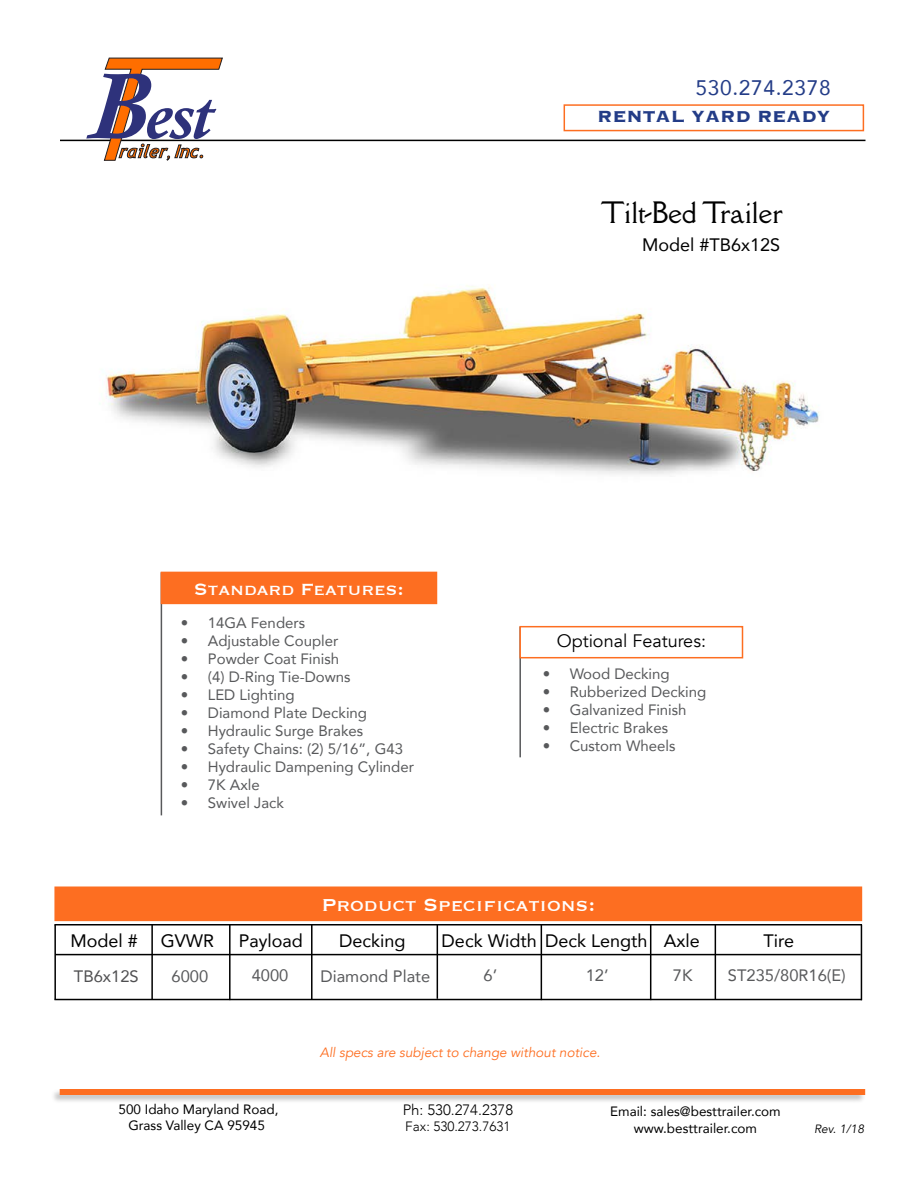
<style>
.page{position:relative;width:918px;height:1188px;background:#fff}
.page>*{position:absolute;margin:0;border:0;box-sizing:border-box;transform-origin:0 0}
.t1{font:27px "Della Respira";color:#000}
.t2{font:22.5px "Copperplate";color:#fff}
.t3{font:21px "Copperplate";color:#fff}
.t4{font:700 21px "Copperplate";color:#233c87}
.t5{font:21px "Avenir";letter-spacing:.03em;color:#233c87}
.t6{font:18px "Avenir";color:#000}
.t7{font:18px "Avenir";color:#000}
.t8{font:16.5px "Avenir";color:#58595b}
.t9{font:16.5px "Avenir";color:#4f4f51}
.t10{font:15px "Avenir";color:#58595b}
.t11{font:300 15px "Avenir";color:#000}
.t12{font:13.5px/16.2px "Avenir";color:#000;text-align:center}
.t13{font:italic 13.5px "Avenir";color:#fd6e21}
.t14{font:300 13.5px "Avenir";color:#000}
.t15{font:italic 12px "Avenir";color:#000}
</style>
<div class="page">
<img style="left:99px;top:285px;width:721px;height:190px">
<hr style="left:60px;top:140px;width:806px;height:1px;background:#000">
<hr style="left:519px;top:627px;width:2px;height:130px;background:#58595b">
<div style="left:519px;top:626px;width:224px;height:32px;border:2px solid #fd6e21"></div>
<div style="left:51px;top:1088px;width:815px;height:16px;background:#000;opacity:.25"></div>
<div style="left:60px;top:1089px;width:805px;height:6px;background:#fd6e21"></div>
<hr style="left:55px;top:954px;width:806px;height:1px;background:#000">
<hr style="left:151px;top:925px;width:2px;height:75px;background:#000">
<hr style="left:229px;top:925px;width:2px;height:75px;background:#000">
<hr style="left:311px;top:925px;width:2px;height:75px;background:#000">
<hr style="left:437px;top:925px;width:1px;height:74px;background:#000">
<hr style="left:541px;top:925px;width:1px;height:75px;background:#000">
<hr style="left:650px;top:925px;width:1px;height:75px;background:#000">
<hr style="left:715px;top:925px;width:1px;height:75px;background:#000">
<hr style="left:54px;top:924px;width:808px;height:2px;background:#000">
<hr style="left:54px;top:925px;width:2px;height:75px;background:#000">
<hr style="left:861px;top:925px;width:1px;height:75px;background:#000">
<div style="left:55px;top:887px;width:806px;height:33px;background:#fd6e21"></div>
<div style="left:54px;top:886px;width:808px;height:35px;border:2px solid #fd6e21"></div>
<hr style="left:54px;top:999px;width:808px;height:1px;background:#000">
<hr style="left:161px;top:572px;width:1px;height:243px;background:#58595b">
<div style="left:161px;top:572px;width:275px;height:31px;background:#fd6e21"></div>
<div style="left:161px;top:572px;width:276px;height:32px;border:2px solid #fd6e21"></div>
<div style="left:564px;top:104px;width:300px;height:27px;border:2px solid #fd6e21"></div>
<svg style="left:86px;top:57px;width:137px;height:104px"></svg>
<p class="t5" style="left:696px;top:70px;width:137px">530.274.2378</p>
<p class="t4" style="left:597px;top:102px;width:235px">RENTAL YARD READY</p>
<p class="t1" style="left:601px;top:194px;width:183px">Tilt-Bed Trailer</p>
<p class="t6" style="left:642px;top:230px;width:140px">Model #TB6x12S</p>
<p class="t3" style="left:194px;top:576px;width:212px">Standard Features:</p>
<p class="t10" style="left:181px;top:610px;width:126px">• 14GA Fenders</p>
<p class="t10" style="left:181px;top:628px;width:159px">• Adjustable Coupler</p>
<p class="t10" style="left:181px;top:646px;width:160px">• Powder Coat Finish</p>
<p class="t10" style="left:181px;top:664px;width:171px">• (4) D-Ring Tie-Downs</p>
<p class="t10" style="left:181px;top:682px;width:115px">• LED Lighting</p>
<p class="t10" style="left:181px;top:700px;width:188px">• Diamond Plate Decking</p>
<p class="t10" style="left:181px;top:718px;width:184px">• Hydraulic Surge Brakes</p>
<p class="t10" style="left:181px;top:736px;width:224px">• Safety Chains: (2) 5/16”, G43</p>
<p class="t10" style="left:181px;top:754px;width:235px">• Hydraulic Dampening Cylinder</p>
<p class="t10" style="left:181px;top:772px;width:80px">• 7K Axle</p>
<p class="t10" style="left:181px;top:790px;width:105px">• Swivel Jack</p>
<p class="t7" style="left:557px;top:630px;width:151px">Optional Features:</p>
<p class="t10" style="left:543px;top:662px;width:129px">• Wood Decking</p>
<p class="t10" style="left:543px;top:680px;width:165px">• Rubberized Decking</p>
<p class="t10" style="left:543px;top:698px;width:145px">• Galvanized Finish</p>
<p class="t10" style="left:543px;top:716px;width:127px">• Electric Brakes</p>
<p class="t10" style="left:543px;top:734px;width:134px">• Custom Wheels</p>
<p class="t2" style="left:321px;top:890px;width:275px">Product Specifications:</p>
<p class="t6" style="left:70px;top:926px;width:69px">Model #</p>
<p class="t6" style="left:161px;top:926px;width:55px">GVWR</p>
<p class="t6" style="left:339px;top:926px;width:68px">Decking</p>
<p class="t6" style="left:442px;top:926px;width:97px">Deck Width</p>
<p class="t6" style="left:545px;top:926px;width:104px">Deck Length</p>
<p class="t6" style="left:664px;top:926px;width:38px">Axle</p>
<p class="t6" style="left:764px;top:926px;width:32px">Tire</p>
<p class="t9" style="left:74px;top:963px;width:66px">TB6x12S</p>
<p class="t8" style="left:171px;top:963px;width:38px">6000</p>
<p class="t8" style="left:321px;top:963px;width:111px">Diamond Plate</p>
<p class="t8" style="left:484px;top:962px;width:15px">6’</p>
<p class="t8" style="left:586px;top:962px;width:24px">12’</p>
<p class="t8" style="left:673px;top:962px;width:21px">7K</p>
<p class="t8" style="left:728px;top:962px;width:120px">ST235/80R16(E)</p>
<p class="t6" style="left:239px;top:926px;width:66px">Payload</p>
<p class="t8" style="left:252px;top:962px;width:38px">4000</p>
<p class="t13" style="left:320px;top:1044px;width:282px">All specs are subject to change without notice.</p>
<p class="t12" style="left:119px;top:1101px;width:161px">500 Idaho Maryland Road,<br>Grass Valley CA 95945</p>
<p class="t12" style="left:610px;top:1103px;width:172px">Email: sales@besttrailer.com</p>
<p class="t11" style="left:403px;top:1101px;width:112px">Ph: 530.274.2378</p>
<p class="t14" style="left:405px;top:1119px;width:107px">Fax: 530.273.7631</p>
<p class="t12" style="left:634px;top:1119px;width:125px">www.besttrailer.com</p>
<p class="t15" style="left:814px;top:1121px;width:51px">Rev. 1/18</p>
</div>
